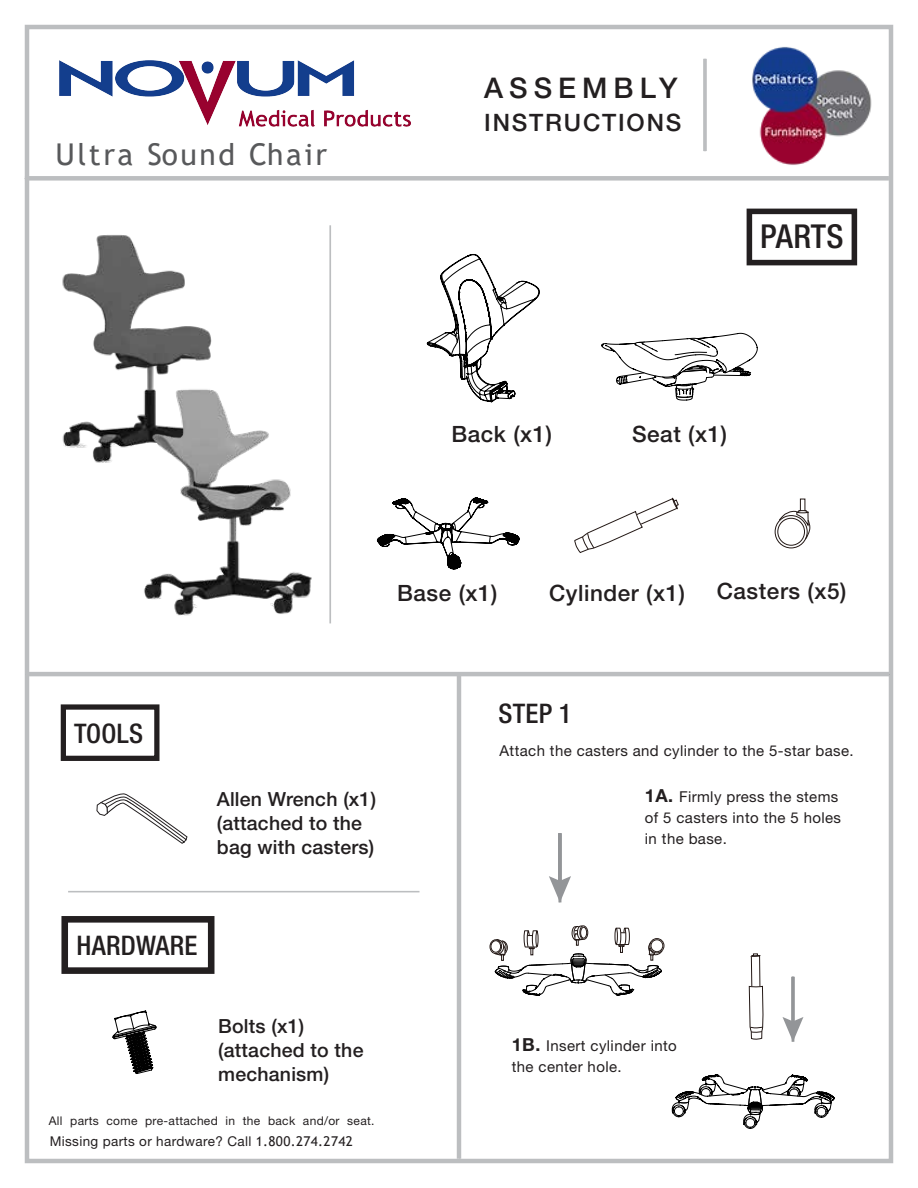
<style>
.page{position:relative;width:918px;height:1188px;background:#fff}
.page>*{position:absolute;margin:0;border:0;box-sizing:border-box;transform-origin:0 0}
.t1{font:500 condensed 33px "Helvetica Neue LT Std";color:#231f20}
.t2{font:30px "Trebuchet MS";letter-spacing:.085em;color:#58595b}
.t3{font:500 28.5px "Helvetica Neue LT Std";letter-spacing:.21em;color:#231f20}
.t4{font:500 condensed 27px "Helvetica Neue LT Std";letter-spacing:.01em;color:#231f20}
.t5{font:500 24px "Helvetica Neue LT Std";letter-spacing:.075em;color:#231f20}
.t6{font:500 22.5px "Helvetica Neue LT Std";letter-spacing:.025em;color:#231f20}
.t7{font:500 19.5px/24px "Helvetica Neue LT Std";letter-spacing:.01em;color:#231f20}
.t8{font:15px/21px "Helvetica Neue LT Std";letter-spacing:.025em;color:#231f20}
.t9{font:13.5px "Helvetica Neue LT Std";letter-spacing:.025em;color:#231f20}
.t10{font:12px "Helvetica Neue LT Std";letter-spacing:.025em;color:#231f20}
.s1{font-family:"Trebuchet MS"}
.s2{font-weight:700;font-size:18px}
</style>
<div class="page">
<div style="left:25px;top:25px;width:868px;height:1138px;background:#fff;border:4px solid #bcbec0"></div>
<svg style="left:703px;top:58px;width:4px;height:94px"></svg>
<div style="left:25px;top:176px;width:864px;height:5px;background:#bcbec0"></div>
<hr style="left:457px;top:675px;width:4px;height:484px;background:#bcbec0">
<hr style="left:25px;top:672px;width:864px;height:4px;background:#bcbec0">
<img style="left:62px;top:235px;width:150px;height:228px">
<svg style="left:574px;top:498px;width:105px;height:55px"></svg>
<img style="left:129px;top:340px;width:183px;height:276px">
<div style="left:777px;top:518px;width:28px;height:28px;border:1px solid #231815;border-radius:50%"></div>
<div style="left:775px;top:515px;width:33px;height:33px;border:1px solid #231815;border-radius:50%"></div>
<div style="left:800px;top:499px;width:5px;height:13px;border:1px solid #231815"></div>
<svg style="left:778px;top:510px;width:33px;height:30px"></svg>
<svg style="left:96px;top:793px;width:92px;height:51px"></svg>
<svg style="left:112px;top:1010px;width:45px;height:64px"></svg>
<div style="left:747px;top:209px;width:110px;height:56px;border:6px solid #231f20"></div>
<div style="left:61px;top:916px;width:153px;height:58px;border:7px solid #231f20"></div>
<div style="left:61px;top:704px;width:98px;height:57px;border:5px solid #231f20"></div>
<hr style="left:329px;top:225px;width:2px;height:398px;background:#bcbec0">
<hr style="left:68px;top:891px;width:351px;height:1px;background:#bcbec0">
<hr style="left:558px;top:833px;width:3px;height:69px;background:#939598">
<svg style="left:549px;top:876px;width:22px;height:26px"></svg>
<div style="left:649px;top:938px;width:15px;height:15px;border:1px solid #231815;border-radius:50%"></div>
<div style="left:491px;top:940px;width:10px;height:13px;border:1px solid #231815;border-radius:50%"></div>
<div style="left:490px;top:939px;width:12px;height:15px;border:1px solid #231815;border-radius:50%"></div>
<svg style="left:601px;top:333px;width:157px;height:68px"></svg>
<hr style="left:645px;top:1187px;width:217px;height:1px;background:#000">
<hr style="left:645px;top:1060px;width:1px;height:72px;background:#000">
<hr style="left:917px;top:1060px;width:1px;height:72px;background:#000">
<hr style="left:645px;top:1060px;width:217px;height:1px;background:#000">
<svg style="left:672px;top:953px;width:163px;height:176px"></svg>
<svg style="left:494px;top:925px;width:169px;height:71px"></svg>
<svg style="left:427px;top:254px;width:113px;height:149px"></svg>
<svg style="left:377px;top:497px;width:143px;height:73px"></svg>
<img style="left:59px;top:60px;width:352px;height:67px">
<img style="left:752px;top:46px;width:120px;height:119px">
<h2 class="t2" style="left:56px;top:136px;width:273px">Ultra Sound Chair</h2>
<h3 class="t3" style="left:484px;top:71px;width:195px">ASSEMBLY</h3>
<h3 class="t5" style="left:484px;top:108px;width:199px">INSTRUCTIONS</h3>
<h1 class="t1" style="left:760px;top:217px;width:85px">PARTS</h1>
<h3 class="t6" style="left:451px;top:420px;width:102px">Back (x1)</h3>
<h3 class="t6" style="left:632px;top:420px;width:96px">Seat (x1)</h3>
<h3 class="t6" style="left:397px;top:579px;width:102px">Base (x1)</h3>
<h3 class="t6" style="left:549px;top:579px;width:137px">Cylinder (x1)</h3>
<h3 class="t6" style="left:717px;top:577px;width:131px">Casters (x5)</h3>
<h3 class="t4" style="left:74px;top:717px;width:70px">TOOLS</h3>
<h3 class="t7" style="left:217px;top:787px;width:161px">Allen Wrench (x1) (attached to the bag with casters)</h3>
<h3 class="t4" style="left:76px;top:929px;width:123px">HARDWARE</h3>
<h3 class="t7" style="left:218px;top:1014px;width:147px">Bolts (x1) (attached to the mechanism)</h3>
<p class="t10" style="left:49px;top:1114px;width:327px">All parts come pre-attached in the back and/or seat.</p>
<p class="t9" style="left:50px;top:1133px;width:305px">Missing parts or hardware? Call <span class="s1">1.800.274.2742</span></p>
<h3 class="t4" style="left:499px;top:697px;width:75px">STEP 1</h3>
<p class="t8" style="left:500px;top:740px;width:356px">Attach the casters and cylinder to the 5-star base.</p>
<p class="t8" style="left:645px;top:786px;width:198px"><span class="s2">1A.</span> Firmly press the stems of 5 casters into the 5 holes in the base.</p>
<p class="t8" style="left:512px;top:1035px;width:166px"><span class="s2">1B.</span> Insert cylinder into the center hole.</p>
</div>
